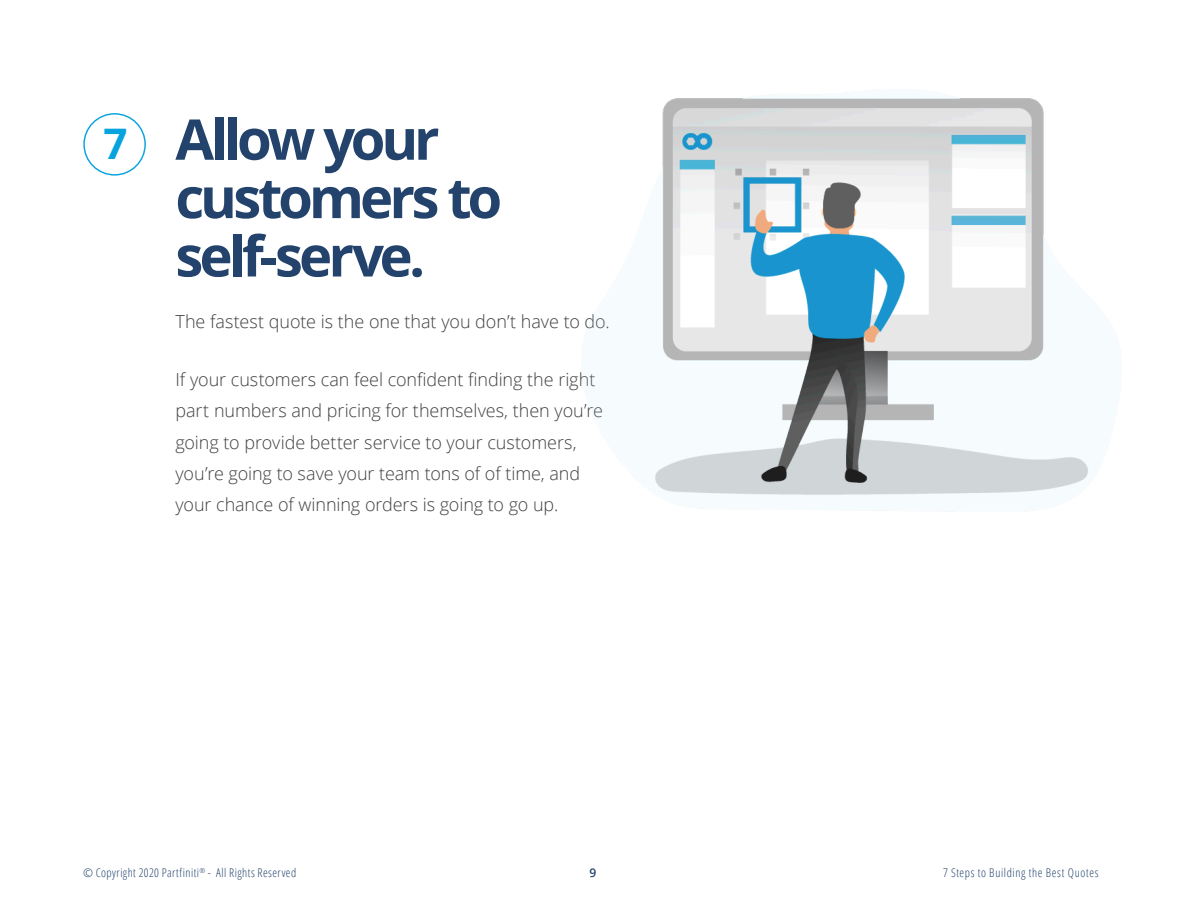
<style>
.page{position:relative;width:1188px;height:918px;background:#fff}
.page>*{position:absolute;margin:0;border:0;box-sizing:border-box;transform-origin:0 0}
.t1{font:700 56.1px/58.3px "Open Sans";letter-spacing:-.07em;color:#23436c}
.t2{font:300 18px/31.2px "Open Sans";letter-spacing:-.005em;color:#404041}
.t3{font:300 condensed 12px "Open Sans";letter-spacing:.045em;color:#23436c}
.t4{font:600 12px "Open Sans";color:#23436c}
.s1{font-size:42.15px;color:#06a3de}
</style>
<div class="page">
<div style="left:83px;top:113px;width:63px;height:63px;border:1px solid #06a3de;border-radius:50%"></div>
<img style="left:654px;top:90px;width:467px;height:421px">
<h1 class="t1" style="left:175px;top:109px;width:328px;text-indent:-72px"><span class="s1">7</span> Allow your customers to self-serve.</h1>
<p class="t2" style="left:175px;top:305px;width:436px">The fastest quote is the one that you don’t have to do.</p>
<p class="t2" style="left:175px;top:364px;width:429px">If your customers can feel confident finding the right part numbers and pricing for themselves, then you’re going to provide better service to your customers, you’re going to save your team tons of of time, and your chance of winning orders is going to go up.</p>
<p class="t3" style="left:83px;top:865px;width:215px">© Copyright 2020 Partfiniti<sup>®</sup> - All Rights Reserved</p>
<p class="t4" style="left:590px;top:864px;width:8px">9</p>
<p class="t3" style="left:943px;top:865px;width:157px">7 Steps to Building the Best Quotes</p>
</div>
